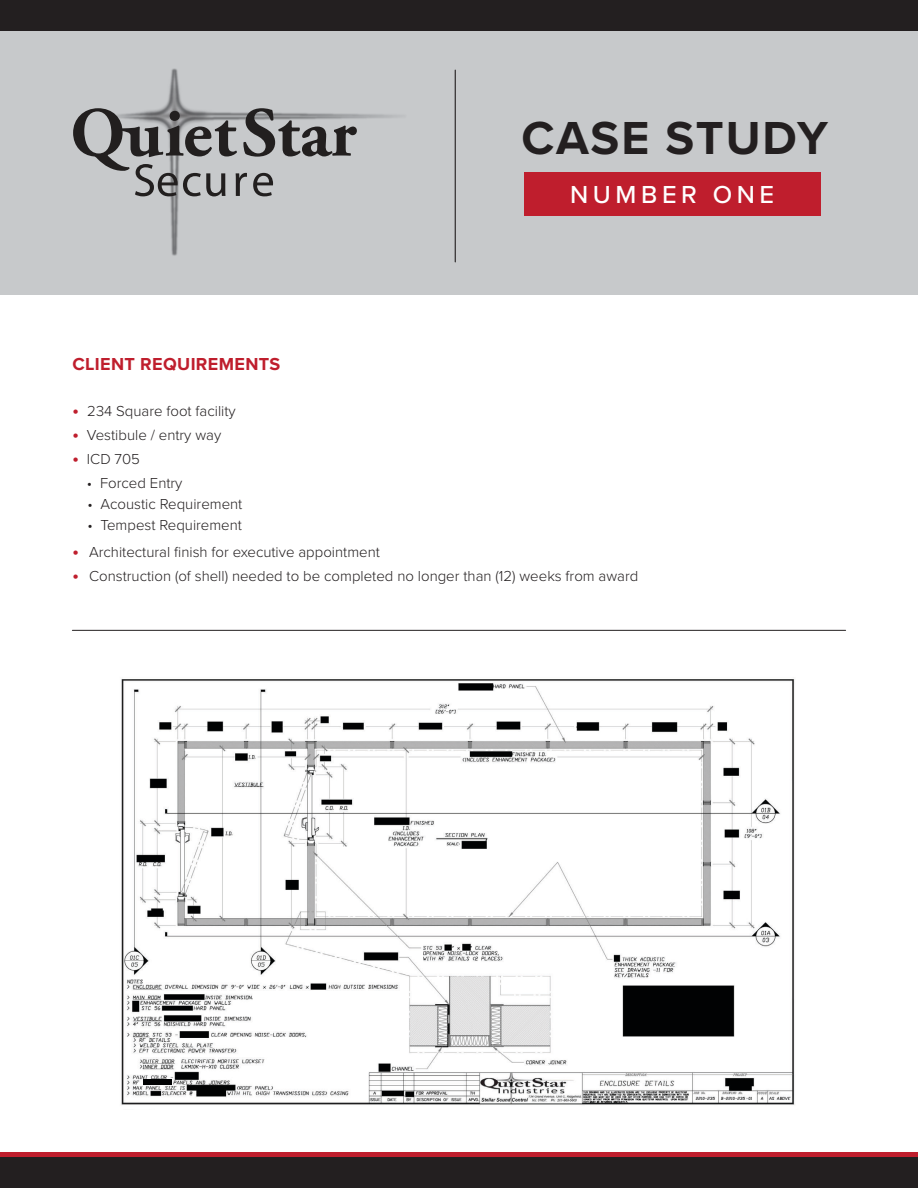
<style>
.page{position:relative;width:918px;height:1188px;background:#fff}
.page>*{position:absolute;margin:0;border:0;box-sizing:border-box;transform-origin:0 0}
.t1{font:700 48px "Proxima Nova";letter-spacing:.035em;color:#231f20}
.t2{font:500 25.5px "Proxima Nova";letter-spacing:.18em;color:#fff}
.t3{font:700 18px "Proxima Nova";letter-spacing:.02em;color:#bf1e2d}
.t4{font:300 15px "Proxima Nova";color:#231f20}
.s1{font-weight:700;font-size:18px;color:#bf1e2d}
</style>
<div class="page">
<div style="left:0;top:0;width:918px;height:295px;background:#c7c9cb"></div>
<div style="left:0;top:0;width:918px;height:30px;background:#231f20"></div>
<img style="left:140px;top:196px;width:75px;height:60px">
<img style="left:171px;top:69px;width:7px;height:5px">
<img style="left:163px;top:74px;width:23px;height:34px">
<svg style="left:73px;top:108px;width:284px;height:88px"></svg>
<hr style="left:455px;top:70px;width:1px;height:192px;background:#231f20">
<div style="left:524px;top:172px;width:297px;height:44px;background:#bf1e2d"></div>
<img style="left:121px;top:679px;width:674px;height:426px">
<hr style="left:72px;top:630px;width:774px;height:1px;background:#231f20">
<div style="left:0;top:1152px;width:918px;height:36px;background:linear-gradient(to right,#bf1e2d,#bf1e2d)"></div>
<div style="left:0;top:1158px;width:918px;height:30px;background:#231f20"></div>
<div style="left:143px;top:1080px;width:29px;height:5px;background:#020304"></div>
<p class="t1" style="left:522px;top:102px;width:308px">CASE STUDY</p>
<p class="t2" style="left:570px;top:176px;width:206px">NUMBER ONE</p>
<p class="t3" style="left:72px;top:351px;width:209px">CLIENT REQUIREMENTS</p>
<p class="t4" style="left:72px;top:399px;width:165px"><span class="s1">•</span> 234 Square foot facility</p>
<p class="t4" style="left:72px;top:423px;width:150px"><span class="s1">•</span> Vestibule / entry way</p>
<p class="t4" style="left:72px;top:447px;width:69px"><span class="s1">•</span> ICD 705</p>
<p class="t4" style="left:87px;top:471px;width:97px">• Forced Entry</p>
<p class="t4" style="left:87px;top:492px;width:157px">• Acoustic Requirement</p>
<p class="t4" style="left:87px;top:513px;width:156px">• Tempest Requirement</p>
<p class="t4" style="left:72px;top:540px;width:309px"><span class="s1">•</span> Architectural finish for executive appointment</p>
<p class="t4" style="left:72px;top:564px;width:568px"><span class="s1">•</span> Construction (of shell) needed to be completed no longer than (12) weeks from award</p>
</div>
